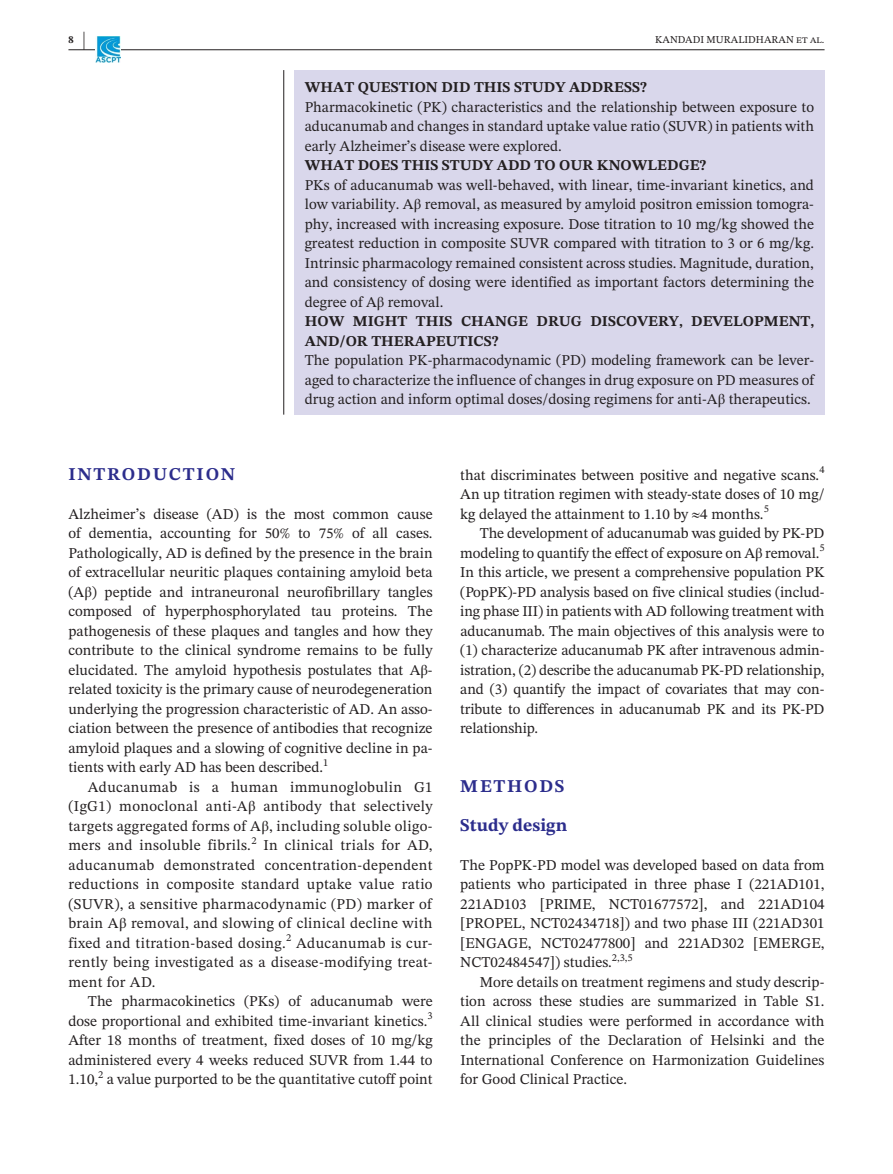
<style>
.page{position:relative;width:893px;height:1174px;background:#fff}
.page>*{position:absolute;margin:0;border:0;box-sizing:border-box;transform-origin:0 0}
.t1{font:700 18px/39px "STIX Two Text";color:#2c2d8c}
.t2{font:700 18px "STIX Two Text";letter-spacing:.1em;color:#2c2d8c}
.t3{font:15px/19.5px "STIX Two Text";color:#231f20;text-align:justify}
.t4{font:700 15px "STIX Two Text";color:#231f20}
.t5{font:10.5px "STIX Two Text";color:#231f20}
.t6{font:700 10.5px "STIX Two Text";color:#231f20}
.s1{font-size:21px}
.s2{font-family:"STIX"}
.s3{font-weight:700}
</style>
<div class="page">
<hr style="left:68px;top:49px;width:756px;height:1px;background:#231f20">
<img style="left:95px;top:37px;width:26px;height:25px">
<div style="left:294px;top:70px;width:530px;height:344px;background:#d9d7eb"></div>
<hr style="left:283px;top:70px;width:1px;height:344px;background:#231f20">
<p class="t6" style="left:68px;top:32px;width:18px">8 <span class="s1">|</span></p>
<p class="t5" style="left:655px;top:32px;width:171px">KANDADI MURALIDHARAN et al.</p>
<p class="t4" style="left:305px;top:76px;width:344px">WHAT QUESTION DID THIS STUDY ADDRESS?</p>
<p class="t3" style="left:305px;top:97px;width:511px">Pharmacokinetic (PK) characteristics and the relationship between exposure to aducanumab and changes in standard uptake value ratio (SUVR) in patients with early Alzheimer’s disease were explored.</p>
<p class="t4" style="left:305px;top:154px;width:403px">WHAT DOES THIS STUDY ADD TO OUR KNOWLEDGE?</p>
<p class="t3" style="left:305px;top:175px;width:511px;text-align:left">PKs of aducanumab was well-behaved, with linear, time-invariant kinetics, and low variability. A<span class="s2">β</span> removal, as measured by amyloid positron emission tomogra&shy;phy, increased with increasing exposure. Dose titration to 10 mg/kg showed the greatest reduction in composite SUVR compared with titration to 3 or 6 mg/kg.<br>Intrinsic pharmacology remained consistent across studies. Magnitude, duration, and consistency of dosing were identified as important factors determining the degree of A<span class="s2">β</span> removal.<br><span class="s3">HOW MIGHT THIS CHANGE DRUG DISCOVERY, DEVELOPMENT, AND/OR THERAPEUTICS?</span></p>
<p class="t3" style="left:305px;top:350px;width:511px">The population PK-pharmacodynamic (PD) modeling framework can be lever&shy;aged to characterize the influence of changes in drug exposure on PD measures of drug action and inform optimal doses/dosing regimens for anti-A<span class="s2">β</span> therapeutics.</p>
<p class="t2" style="left:68px;top:461px;width:168px">INTRODUCTION</p>
<p class="t3" style="left:68px;top:504px;width:366px">Alzheimer’s disease (AD) is the most common cause of dementia, accounting for 50% to 75% of all cases.<br>Pathologically, AD is defined by the presence in the brain of extracellular neuritic plaques containing amyloid beta (A<span class="s2">β</span>) peptide and intraneuronal neurofibrillary tangles composed of hyperphosphorylated tau proteins. The pathogenesis of these plaques and tangles and how they contribute to the clinical syndrome remains to be fully elucidated. The amyloid hypothesis postulates that A<span class="s2">β&shy;</span>related toxicity is the primary cause of neurodegeneration underlying the progression characteristic of AD. An asso&shy;ciation between the presence of antibodies that recognize amyloid plaques and a slowing of cognitive decline in pa&shy;tients with early AD has been described.</p>
<p class="t5" style="left:323px;top:754px;width:7px">1</p>
<p class="t3" style="left:68px;top:777px;width:366px;text-indent:20px">Aducanumab is a human immunoglobulin G1 (IgG1) monoclonal anti-A<span class="s2">β</span> antibody that selectively targets aggregated forms of A<span class="s2">β</span>, including soluble oligo&shy;mers and insoluble fibrils.</p>
<p class="t5" style="left:251px;top:832px;width:7px">2</p>
<p class="t3" style="left:68px;top:835px;width:366px;text-indent:195px">In clinical trials for AD, aducanumab demonstrated concentration-dependent reductions in composite standard uptake value ratio (SUVR), a sensitive pharmacodynamic (PD) marker of brain A<span class="s2">β</span> removal, and slowing of clinical decline with fixed and titration-based dosing.</p>
<p class="t5" style="left:286px;top:930px;width:7px">2</p>
<p class="t3" style="left:68px;top:933px;width:366px;text-indent:228px">Aducanumab is cur&shy;rently being investigated as a disease-modifying treat&shy;ment for AD.</p>
<p class="t3" style="left:68px;top:991px;width:366px;text-indent:20px">The pharmacokinetics (PKs) of aducanumab were dose proportional and exhibited time-invariant kinetics.</p>
<p class="t5" style="left:427px;top:1008px;width:7px">3</p>
<p class="t3" style="left:68px;top:1030px;width:366px">After 18 months of treatment, fixed doses of 10 mg/kg administered every 4 weeks reduced SUVR from 1.44 to 1.10,</p>
<p class="t5" style="left:98px;top:1066px;width:7px">2</p>
<p class="t3" style="left:107px;top:1069px;width:327px">a value purported to be the quantitative cutoff point</p>
<p class="t3" style="left:460px;top:465px;width:360px">that discriminates between positive and negative scans.</p>
<p class="t5" style="left:819px;top:462px;width:7px">4</p>
<p class="t3" style="left:460px;top:484px;width:366px">An up titration regimen with steady-state doses of 10 mg/ kg delayed the attainment to 1.10 by ≈4 months.</p>
<p class="t5" style="left:764px;top:501px;width:7px">5</p>
<p class="t3" style="left:460px;top:523px;width:366px;text-indent:20px">The development of aducanumab was guided by PK-PD modeling to quantify the effect of exposure on A<span class="s2">β</span> removal.</p>
<p class="t5" style="left:819px;top:540px;width:7px">5</p>
<p class="t3" style="left:460px;top:562px;width:366px">In this article, we present a comprehensive population PK (PopPK)-PD analysis based on five clinical studies (includ&shy;ing phase III) in patients with AD following treatment with aducanumab. The main objectives of this analysis were to (1) characterize aducanumab PK after intravenous admin&shy;istration, (2) describe the aducanumab PK-PD relationship, and (3) quantify the impact of covariates that may con&shy;tribute to differences in aducanumab PK and its PK-PD relationship.</p>
<p class="t1" style="left:460px;top:767px;width:109px">METHODS<br>Study design</p>
<p class="t3" style="left:460px;top:855px;width:366px">The PopPK-PD model was developed based on data from patients who participated in three phase I (221AD101, 221AD103 [PRIME, NCT01677572], and 221AD104 [PROPEL, NCT02434718]) and two phase III (221AD301 [ENGAGE, NCT02477800] and 221AD302 [EMERGE, NCT02484547]) studies.</p>
<p class="t5" style="left:612px;top:949px;width:22px">2,3,5</p>
<p class="t3" style="left:460px;top:972px;width:366px;text-indent:20px">More details on treatment regimens and study descrip&shy;tion across these studies are summarized in Table S1.<br>All clinical studies were performed in accordance with the principles of the Declaration of Helsinki and the International Conference on Harmonization Guidelines for Good Clinical Practice.</p>
</div>
